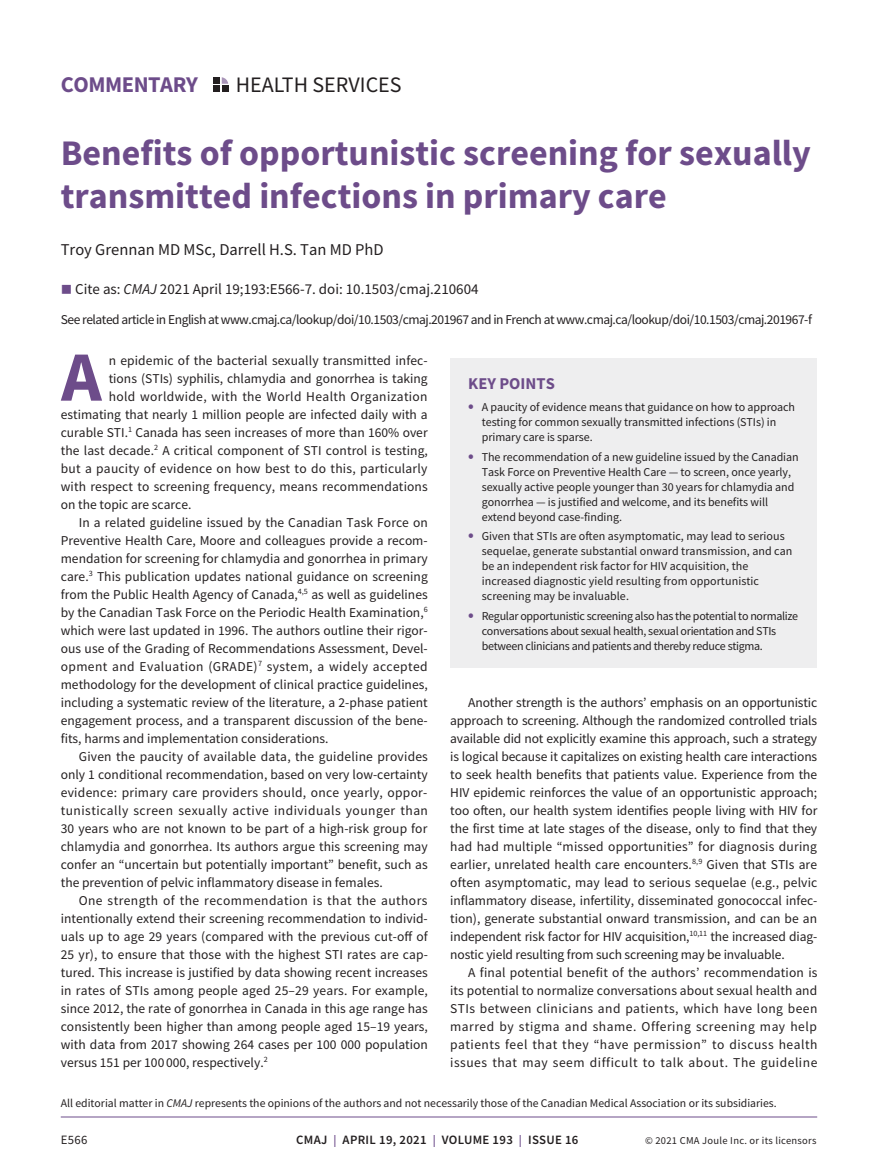
<style>
.page{position:relative;width:878px;height:1175px;background:#fff}
.page>*{position:absolute;margin:0;border:0;box-sizing:border-box;transform-origin:0 0}
.t1{font:700 70.65px "Source Sans Pro";color:#6d4c8a}
.t2{font:700 36px/43.2px "Source Sans Pro";color:#6d4c8a}
.t3{font:700 22.5px "Source Sans Pro";letter-spacing:-.02em;color:#6d4c8a}
.t4{font:22.05px "Source Sans Pro";color:#231f20}
.t5{font:16.5px "Source Sans Pro";color:#231f20}
.t6{font:700 16.5px "Source Sans Pro";color:#6d4c8a}
.t7{font:15px "Source Sans Pro";color:#231f20}
.t8{font:13.5px/18px "Source Sans Pro";color:#231f20;text-align:justify}
.t9{font:13.5px "Source Sans Pro";letter-spacing:-.035em;color:#231f20}
.t10{font:13.5px "Source Sans Pro";letter-spacing:.03em;color:#231f20}
.t11{font:13.5px "Source Sans Pro";letter-spacing:.035em;color:#231f20}
.t12{font:13.5px "Source Sans Pro";letter-spacing:.02em;color:#231f20}
.t13{font:13.5px "Source Sans Pro";letter-spacing:.025em;color:#231f20}
.t14{font:600 12.75px "Source Sans Pro";letter-spacing:.025em;color:#231f20}
.t15{font:12.75px "Source Sans Pro";color:#231f20}
.t16{font:12px/15px "Source Sans Pro";letter-spacing:-.005em;color:#231f20}
.t17{font:12px/15px "Source Sans Pro";letter-spacing:-.025em;color:#231f20}
.t18{font:11.7px "Source Sans Pro";color:#231f20}
.t19{font:10.5px "Source Sans Pro";letter-spacing:.025em;color:#231f20}
.s1{color:#6d4c8a}
.s2{font-style:italic}
.s3{font-weight:700;font-size:16.5px;color:#6d4c8a}
.s4{font-size:12px;color:#6d4c8a}
</style>
<div class="page">
<hr style="left:61px;top:1116px;width:756px;height:1px;background:#6d4c8a">
<div style="left:214px;top:77px;width:6px;height:7px;background:#231f20"></div>
<div style="left:214px;top:85px;width:6px;height:7px;background:#231f20"></div>
<svg style="left:222px;top:77px;width:6px;height:7px"></svg>
<div style="left:222px;top:85px;width:6px;height:7px;background:#231f20"></div>
<div style="left:450px;top:358px;width:367px;height:309px;background:#eeeeef"></div>
<h3 class="t3" style="left:61px;top:69px;width:139px">COMMENTARY</h3>
<h3 class="t4" style="left:236px;top:70px;width:167px">HEALTH SERVICES</h3>
<h2 class="t2" style="left:61px;top:131px;width:751px">Benefits of opportunistic screening for sexually transmitted infections in primary care</h2>
<p class="t5" style="left:61px;top:239px;width:324px">Troy Grennan MD MSc, Darrell H.S. Tan MD PhD</p>
<p class="t7" style="left:61px;top:279px;width:419px"><span class="s1">■</span> Cite as: <span class="s2">CMAJ</span> 2021 April 19;193:E566-7. doi: 10.1503/cmaj.210604</p>
<p class="t9" style="left:61px;top:311px;width:752px">See related article in English at www.cmaj.ca/lookup/doi/10.1503/cmaj.201967 and in French at www.cmaj.ca/lookup/doi/10.1503/cmaj.201967-f</p>
<h1 class="t1" style="left:61px;top:329px;width:42px">A</h1>
<p class="t8" style="left:109px;top:351px;width:320px">n epidemic of the bacterial sexually transmitted infec-</p>
<p class="t8" style="left:109px;top:369px;width:320px">tions (STIs) syphilis, chlamydia and gonorrhea is taking</p>
<p class="t13" style="left:109px;top:387px;width:320px">hold worldwide, with the World Health Organization</p>
<p class="t8" style="left:61px;top:405px;width:368px">estimating that nearly 1 million people are infected daily with a</p>
<p class="t8" style="left:61px;top:423px;width:368px">curable STI.<sup>1</sup> Canada has seen increases of more than 160% over</p>
<p class="t8" style="left:61px;top:441px;width:368px">the last decade.<sup>2</sup> A critical component of STI control is testing,</p>
<p class="t8" style="left:61px;top:459px;width:368px">but a paucity of evidence on how best to do this, particularly</p>
<p class="t8" style="left:61px;top:477px;width:368px">with respect to screening frequency, means recommendations</p>
<p class="t8" style="left:61px;top:495px;width:132px">on the topic are scarce.</p>
<p class="t8" style="left:79px;top:513px;width:350px">In a related guideline issued by the Canadian Task Force on</p>
<p class="t8" style="left:61px;top:531px;width:368px">Preventive Health Care, Moore and colleagues provide a recom-</p>
<p class="t8" style="left:61px;top:549px;width:368px">mendation for screening for chlamydia and gonorrhea in primary</p>
<p class="t8" style="left:61px;top:567px;width:368px">care.<sup>3</sup> This publication updates national guidance on screening</p>
<p class="t8" style="left:61px;top:585px;width:368px">from the Public Health Agency of Canada,<sup>4,5</sup> as well as guidelines</p>
<p class="t8" style="left:61px;top:603px;width:368px">by the Canadian Task Force on the Periodic Health Examination,<sup>6</sup></p>
<p class="t8" style="left:61px;top:621px;width:368px">which were last updated in 1996. The authors outline their rigor-</p>
<p class="t8" style="left:61px;top:639px;width:368px">ous use of the Grading of Recommendations Assessment, Devel-</p>
<p class="t10" style="left:61px;top:657px;width:368px">opment and Evaluation (GRADE)<sup>7</sup> system, a widely accepted</p>
<p class="t8" style="left:61px;top:675px;width:368px">methodology for the development of clinical practice guidelines,</p>
<p class="t8" style="left:61px;top:693px;width:368px">including a systematic review of the literature, a 2-phase patient</p>
<p class="t8" style="left:61px;top:711px;width:368px">engagement process, and a transparent discussion of the bene-</p>
<p class="t8" style="left:61px;top:729px;width:269px">fits, harms and implementation considerations.</p>
<p class="t8" style="left:79px;top:747px;width:350px">Given the paucity of available data, the guideline provides</p>
<p class="t8" style="left:61px;top:765px;width:368px">only 1 conditional recommendation, based on very low-certainty</p>
<p class="t12" style="left:61px;top:783px;width:367px">evidence: primary care providers should, once yearly, oppor-</p>
<p class="t11" style="left:61px;top:801px;width:369px">tunistically screen sexually active individuals younger than</p>
<p class="t8" style="left:61px;top:819px;width:368px">30 years who are not known to be part of a high-risk group for</p>
<p class="t8" style="left:61px;top:837px;width:368px">chlamydia and gonorrhea. Its authors argue this screening may</p>
<p class="t8" style="left:61px;top:855px;width:368px">confer an “uncertain but potentially important” benefit, such as</p>
<p class="t8" style="left:61px;top:873px;width:323px">the prevention of pelvic inflammatory disease in females.</p>
<p class="t10" style="left:79px;top:891px;width:350px">One strength of the recommendation is that the authors</p>
<p class="t8" style="left:61px;top:909px;width:368px">intentionally extend their screening recommendation to individ-</p>
<p class="t8" style="left:61px;top:927px;width:368px">uals up to age 29 years (compared with the previous cut-off of</p>
<p class="t8" style="left:61px;top:945px;width:368px">25 yr), to ensure that those with the highest STI rates are cap-</p>
<p class="t8" style="left:61px;top:963px;width:368px">tured. This increase is justified by data showing recent increases</p>
<p class="t8" style="left:61px;top:981px;width:368px">in rates of STIs among people aged 25–29 years. For example,</p>
<p class="t8" style="left:61px;top:999px;width:368px">since 2012, the rate of gonorrhea in Canada in this age range has</p>
<p class="t8" style="left:61px;top:1017px;width:369px">consistently been higher than among people aged 15–19 years,</p>
<p class="t8" style="left:61px;top:1035px;width:368px">with data from 2017 showing 264 cases per 100 000 population</p>
<p class="t8" style="left:61px;top:1053px;width:208px">versus 151 per 100 000, respectively.<sup>2</sup></p>
<p class="t6" style="left:468px;top:372px;width:88px">KEY POINTS</p>
<p class="t16" style="left:482px;top:399px;width:315px;text-indent:-14px"><span class="s3">•</span> A paucity of evidence means that guidance on how to approach testing for common sexually transmitted infections (STIs) in primary care is sparse.</p>
<p class="t16" style="left:482px;top:449px;width:318px;text-indent:-14px"><span class="s3">•</span> The recommendation of a new guideline issued by the Canadian Task Force on Preventive Health Care — to screen, once yearly, sexually active people younger than 30 years for chlamydia and gonorrhea — is justified and welcome, and its benefits will extend beyond case-finding.</p>
<p class="t16" style="left:482px;top:528px;width:312px;text-indent:-14px"><span class="s3">•</span> Given that STIs are often asymptomatic, may lead to serious sequelae, generate substantial onward transmission, and can be an independent risk factor for HIV acquisition, the increased diagnostic yield resulting from opportunistic screening may be invaluable.</p>
<p class="t17" style="left:482px;top:608px;width:318px;text-indent:-14px"><span class="s3">•</span> Regular opportunistic screening also has the potential to normalize conversations about sexual health, sexual orientation and STIs between clinicians and patients and thereby reduce stigma.</p>
<p class="t8" style="left:450px;top:693px;width:368px;text-indent:18px">Another strength is the authors’ emphasis on an opportunistic approach to screening. Although the randomized controlled trials available did not explicitly examine this approach, such a strategy is logical because it capitalizes on existing health care interactions to seek health benefits that patients value. Experience from the HIV epidemic reinforces the value of an opportunistic approach; too often, our health system identifies people living with HIV for the first time at late stages of the disease, only to find that they had had multiple “missed opportunities” for diagnosis during earlier, unrelated health care encounters.<sup>8,9</sup> Given that STIs are often asymptomatic, may lead to serious sequelae (e.g., pelvic inflammatory disease, infertility, disseminated gonococcal infec&shy;tion), generate substantial onward transmission, and can be an independent risk factor for HIV acquisition,<sup>10,11</sup> the increased diag&shy;nostic yield resulting from such screening may be invaluable.</p>
<p class="t8" style="left:450px;top:963px;width:369px;text-indent:18px">A final potential benefit of the authors’ recommendation is its potential to normalize conversations about sexual health and STIs between clinicians and patients, which have long been marred by stigma and shame. Offering screening may help patients feel that they “have permission” to discuss health issues that may seem difficult to talk about. The guideline</p>
<p class="t18" style="left:61px;top:1095px;width:717px">All editorial matter in <span class="s2">CMAJ</span> represents the opinions of the authors and not necessarily those of the Canadian Medical Association or its subsidiaries.</p>
<p class="t15" style="left:61px;top:1132px;width:28px">E566</p>
<p class="t14" style="left:296px;top:1131px;width:284px">CMAJ <span class="s4">|</span> APRIL 19, 2021 <span class="s4">|</span> VOLUME 193 <span class="s4">|</span> ISSUE 16</p>
<p class="t19" style="left:645px;top:1134px;width:173px">© 2021 CMA Joule Inc. or its licensors</p>
</div>
